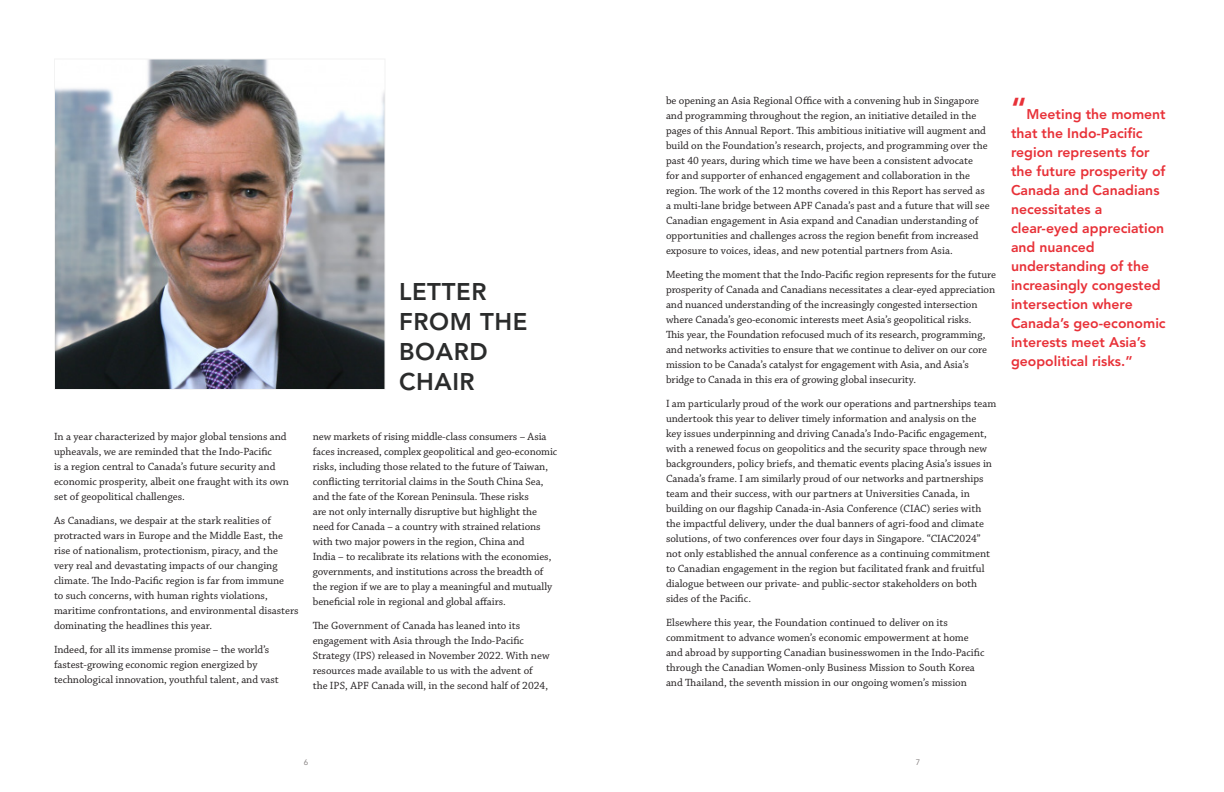
<style>
.page{position:relative;width:1224px;height:792px;background:#fff}
.page>*{position:absolute;margin:0;border:0;box-sizing:border-box;transform-origin:0 0}
.t1{font:800 24px/30px "Avenir LT Std";letter-spacing:.025em;color:#2b2c2c}
.Quote_2{font:800 14px/19px "Avenir LT Std";color:#e83138}
.Body{font:11px/15px "Chaparral Pro";color:#231f20}
.t2{font:8px "Avenir LT Std";color:#7d7878}
.s1{font-size:30px}
</style>
<div class="page">
<img style="left:56px;top:60px;width:328px;height:328px">
<div style="left:54px;top:58px;width:332px;height:332px;border:1px solid #f3f3f3"></div>
<h1 class="t1" style="left:399px;top:277px;width:130px">LETTER<br>FROM THE<br>BOARD<br>CHAIR</h1>
<p class="Body" style="left:54px;top:430px;width:236px">In a year characterized by major global tensions and upheavals, we are reminded that the Indo-Pacific<br>is a region central to Canada’s future security and economic prosperity, albeit one fraught with its own set of geopolitical challenges.</p>
<p class="Body" style="left:54px;top:514px;width:246px">As Canadians, we despair at the stark realities of protracted wars in Europe and the Middle East, the rise of nationalism, protectionism, piracy, and the very real and devastating impacts of our changing climate. The Indo-Pacific region is far from immune<br>to such concerns, with human rights violations, maritime confrontations, and environmental disasters dominating the headlines this year.</p>
<p class="Body" style="left:54px;top:643px;width:226px">Indeed, for all its immense promise – the world’s fastest-growing economic region energized by technological innovation, youthful talent, and vast</p>
<p class="Body" style="left:313px;top:430px;width:246px">new markets of rising middle-class consumers – Asia faces increased, complex geopolitical and geo-economic risks, including those related to the future of Taiwan, conflicting territorial claims in the South China Sea, and the fate of the Korean Peninsula. These risks<br>are not only internally disruptive but highlight the need for Canada – a country with strained relations with two major powers in the region, China and<br>India – to recalibrate its relations with the economies, governments, and institutions across the breadth of the region if we are to play a meaningful and mutually beneficial role in regional and global affairs.</p>
<p class="Body" style="left:313px;top:619px;width:238px">The Government of Canada has leaned into its engagement with Asia through the Indo-Pacific Strategy (IPS) released in November 2022. With new resources made available to us with the advent of the IPS, APF Canada will, in the second half of 2024,</p>
<p class="Body" style="left:666px;top:94px;width:325px">be opening an Asia Regional Office with a convening hub in Singapore and programming throughout the region, an initiative detailed in the pages of this Annual Report. This ambitious initiative will augment and build on the Foundation’s research, projects, and programming over the past 40 years, during which time we have been a consistent advocate<br>for and supporter of enhanced engagement and collaboration in the region. The work of the 12 months covered in this Report has served as a multi-lane bridge between APF Canada’s past and a future that will see Canadian engagement in Asia expand and Canadian understanding of opportunities and challenges across the region benefit from increased exposure to voices, ideas, and new potential partners from Asia.</p>
<p class="Body" style="left:666px;top:268px;width:331px">Meeting the moment that the Indo-Pacific region represents for the future prosperity of Canada and Canadians necessitates a clear-eyed appreciation and nuanced understanding of the increasingly congested intersection where Canada’s geo-economic interests meet Asia’s geopolitical risks.<br>This year, the Foundation refocused much of its research, programming, and networks activities to ensure that we continue to deliver on our core mission to be Canada’s catalyst for engagement with Asia, and Asia’s bridge to Canada in this era of growing global insecurity.</p>
<p class="Body" style="left:666px;top:397px;width:332px">I am particularly proud of the work our operations and partnerships team undertook this year to deliver timely information and analysis on the<br>key issues underpinning and driving Canada’s Indo-Pacific engagement, with a renewed focus on geopolitics and the security space through new backgrounders, policy briefs, and thematic events placing Asia’s issues in Canada’s frame. I am similarly proud of our networks and partnerships team and their success, with our partners at Universities Canada, in building on our flagship Canada-in-Asia Conference (CIAC) series with the impactful delivery, under the dual banners of agri-food and climate solutions, of two conferences over four days in Singapore. “CIAC2024” not only established the annual conference as a continuing commitment to Canadian engagement in the region but facilitated frank and fruitful dialogue between our private- and public-sector stakeholders on both sides of the Pacific.</p>
<p class="Body" style="left:666px;top:616px;width:320px">Elsewhere this year, the Foundation continued to deliver on its commitment to advance women’s economic empowerment at home and abroad by supporting Canadian businesswomen in the Indo-Pacific through the Canadian Women-only Business Mission to South Korea and Thailand, the seventh mission in our ongoing women’s mission</p>
<p class="Quote_2" style="left:1011px;top:104px;width:156px"><span class="s1">“</span>Meeting the moment that the Indo-Pacific region represents for the future prosperity of<br>Canada and Canadians necessitates a clear‑eyed appreciation and nuanced understanding of the increasingly congested intersection where<br>Canada’s geo‑economic interests meet Asia’s geopolitical risks.”</p>
<p class="t2" style="left:304px;top:758px;width:6px">6</p>
<p class="t2" style="left:916px;top:758px;width:6px">7</p>
</div>
